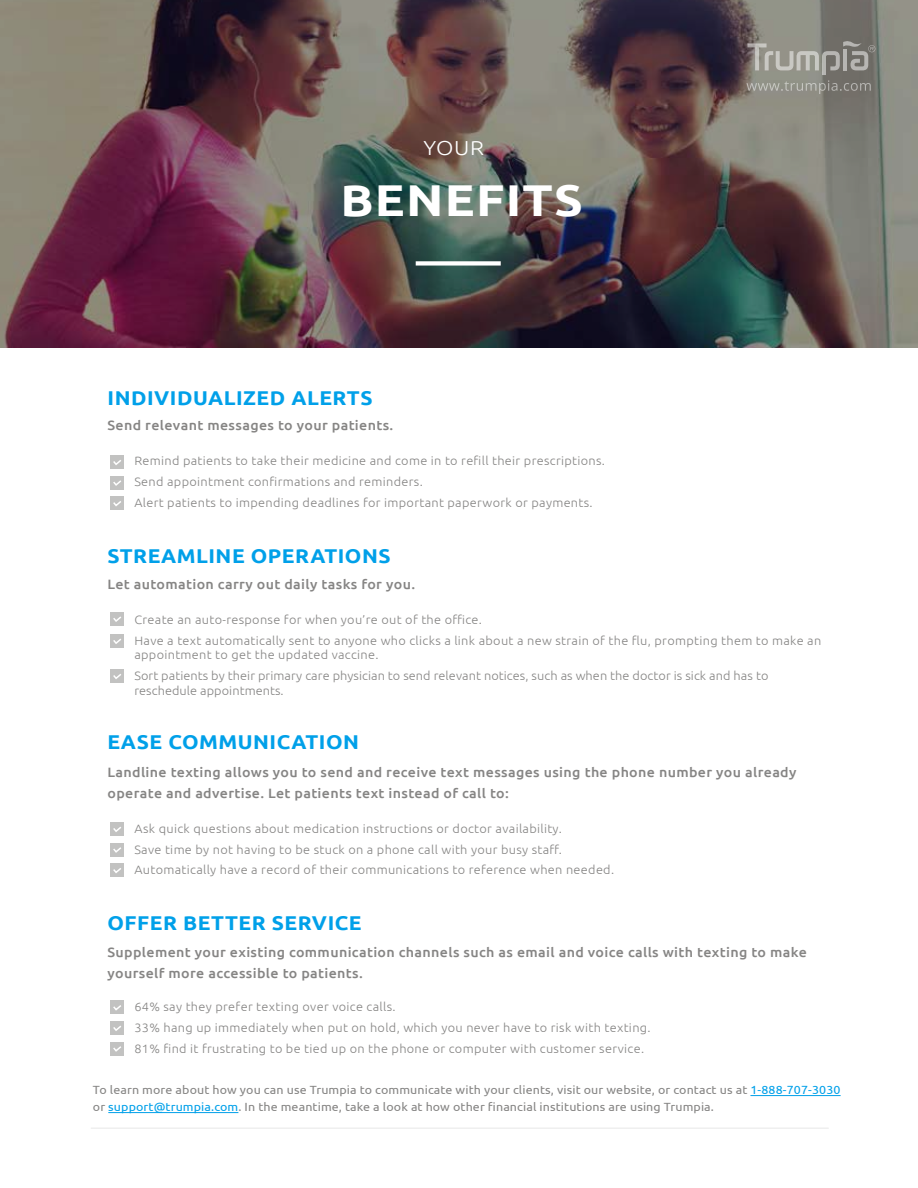
<style>
.page{position:relative;width:918px;height:1188px;background:#fff}
.page>*{position:absolute;margin:0;border:0;box-sizing:border-box;transform-origin:0 0}
.t1{font:700 44.55px "Ubuntu";letter-spacing:.025em;color:#fff;scale:1.11 1}
.t2{font:300 20.25px "Ubuntu";color:#fff;scale:1.11 1}
.t3{font:700 19.95px "Ubuntu";letter-spacing:.025em;color:#00a0e9;scale:1.05 1}
.t4{font:500 13.5px/20.9px "Ubuntu";letter-spacing:.025em;color:#868584;scale:1.05 1}
.t5{font:300 12.15px/20.9px "Ubuntu";letter-spacing:.025em;color:#868584;scale:1.05 1}
.t6{font:300 12.15px/20.9px "Ubuntu";letter-spacing:.005em;color:#868584;scale:1.05 1}
.t7{font:11.85px/17px "Ubuntu";letter-spacing:.01em;color:#868584;scale:1.05 1}
.s1{color:#00a0e9}
</style>
<div class="page">
<img style="left:0;top:0;width:918px;height:347px">
<svg style="left:746px;top:41px;width:129px;height:53px;background:#908e87"></svg>
<div style="left:416px;top:261px;width:85px;height:5px;background:#fff"></div>
<hr style="left:91px;top:1128px;width:738px;height:1px;background:#efefef">
<hr style="left:750px;top:1095px;width:91px;height:1px;background:#00a0e9">
<hr style="left:108px;top:1112px;width:130px;height:1px;background:#00a0e9">
<div style="left:110px;top:456px;width:14px;height:13px;background:#c2c2c1"></div>
<svg style="left:113px;top:460px;width:8px;height:5px"></svg>
<div style="left:110px;top:476px;width:14px;height:13px;background:#c2c2c1"></div>
<svg style="left:113px;top:480px;width:8px;height:6px"></svg>
<div style="left:110px;top:497px;width:14px;height:13px;background:#c2c2c1"></div>
<svg style="left:113px;top:501px;width:8px;height:5px"></svg>
<div style="left:110px;top:612px;width:14px;height:13px;background:#c2c2c1"></div>
<svg style="left:113px;top:616px;width:8px;height:6px"></svg>
<div style="left:110px;top:634px;width:14px;height:14px;background:#c2c2c1"></div>
<svg style="left:113px;top:638px;width:8px;height:6px"></svg>
<div style="left:110px;top:670px;width:14px;height:13px;background:#c2c2c1"></div>
<svg style="left:113px;top:674px;width:8px;height:5px"></svg>
<div style="left:110px;top:822px;width:14px;height:14px;background:#c2c2c1"></div>
<svg style="left:113px;top:827px;width:8px;height:5px"></svg>
<div style="left:110px;top:843px;width:14px;height:13px;background:#c2c2c1"></div>
<svg style="left:113px;top:847px;width:8px;height:6px"></svg>
<div style="left:110px;top:864px;width:14px;height:13px;background:#c2c2c1"></div>
<svg style="left:113px;top:868px;width:8px;height:5px"></svg>
<div style="left:110px;top:1001px;width:14px;height:13px;background:#c2c2c1"></div>
<svg style="left:113px;top:1005px;width:8px;height:6px"></svg>
<div style="left:110px;top:1021px;width:14px;height:14px;background:#c2c2c1"></div>
<svg style="left:113px;top:1026px;width:8px;height:5px"></svg>
<div style="left:110px;top:1042px;width:14px;height:13px;background:#c2c2c1"></div>
<svg style="left:113px;top:1046px;width:8px;height:6px"></svg>
<h2 class="t2" style="left:424px;top:136px;width:56px">YOUR</h2>
<h1 class="t1" style="left:340px;top:173px;width:220px">BENEFITS</h1>
<h3 class="t3" style="left:108px;top:386px;width:254px">INDIVIDUALIZED ALERTS</h3>
<p class="t4" style="left:108px;top:414px;width:274px">Send relevant messages to your patients.</p>
<p class="t5" style="left:134px;top:450px;width:450px">Remind patients to take their medicine and come in to refill their prescriptions.<br>Send appointment confirmations and reminders.<br>Alert patients to impending deadlines for important paperwork or payments.</p>
<h3 class="t3" style="left:108px;top:543px;width:271px">STREAMLINE OPERATIONS</h3>
<p class="t4" style="left:108px;top:573px;width:294px">Let automation carry out daily tasks for you.</p>
<p class="t5" style="left:134px;top:609px;width:656px">Create an auto-response for when you’re out of the office.<br>Have a text automatically sent to anyone who clicks a link about a new strain of the flu, prompting them to make an</p>
<p class="t6" style="left:134px;top:644px;width:605px">appointment to get the updated vaccine.<br>Sort patients by their primary care physician to send relevant notices, such as when the doctor is sick and has to</p>
<p class="t6" style="left:134px;top:680px;width:144px">reschedule appointments.</p>
<h3 class="t3" style="left:108px;top:730px;width:241px">EASE COMMUNICATION</h3>
<p class="t4" style="left:108px;top:761px;width:658px">Landline texting allows you to send and receive text messages using the phone number you already operate and advertise. Let patients text instead of call to:</p>
<p class="t5" style="left:134px;top:818px;width:458px">Ask quick questions about medication instructions or doctor availability.<br>Save time by not having to be stuck on a phone call with your busy staff.<br>Automatically have a record of their communications to reference when needed.</p>
<h3 class="t3" style="left:108px;top:911px;width:244px">OFFER BETTER SERVICE</h3>
<p class="t4" style="left:108px;top:941px;width:667px">Supplement your existing communication channels such as email and voice calls with texting to make yourself more accessible to patients.</p>
<p class="t5" style="left:134px;top:996px;width:493px">64% say they prefer texting over voice calls.<br>33% hang up immediately when put on hold, which you never have to risk with texting.<br>81% find it frustrating to be tied up on the phone or computer with customer service.</p>
<p class="t7" style="left:93px;top:1081px;width:713px">To learn more about how you can use Trumpia to communicate with your clients, visit our website, or contact us at <span class="s1">1-888-707-3030 </span>or <span class="s1">support@trumpia.com</span>. In the meantime, take a look at how other financial institutions are using Trumpia.</p>
</div>
